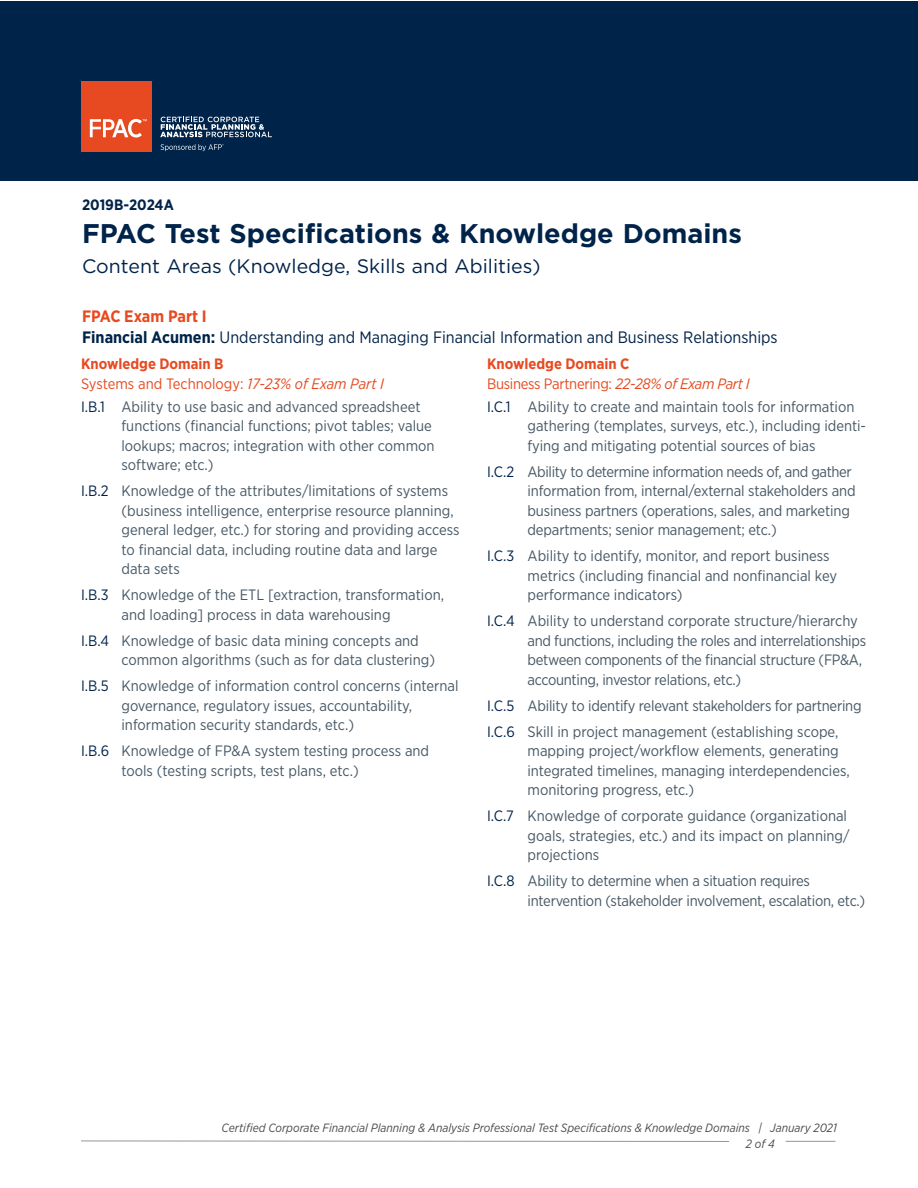
<style>
.page{position:relative;width:918px;height:1188px;background:#fff}
.page>*{position:absolute;margin:0;border:0;box-sizing:border-box;transform-origin:0 0}
.SubHead{font:700 27px "Gotham";color:#002349}
.SubHead-2{font:19.5px "Gotham";color:#002349}
.KSA_Exam_Part_Descri{font:16.5px "Gotham Narrow";color:#002349}
.KSA_Exam_Part{font:700 16.5px "Gotham Narrow";color:#e74a20}
.KSA_listing{font:15px/19.5px "Gotham Narrow";color:#475865}
.KSA_listing-2{font:15px/19.5px "Gotham Narrow";letter-spacing:-.02em;color:#475865}
.KSA_Domain_Descripti{font:15px "Gotham Narrow";color:#e74a20}
.KSA_Domain_Descripti-2{font:15px "Gotham Narrow";letter-spacing:-.02em;color:#e74a20}
.KSA_Domain{font:700 15px "Gotham Narrow";color:#e74a20}
.SubHead-3{font:700 15px "Gotham Narrow";color:#002349}
.t1{font:italic 12px/16.2px "Gotham Narrow";color:#4b4c4d}
.s1{font-weight:700}
.s2{font-style:italic}
.s3{color:#002349}
</style>
<div class="page">
<svg style="left:81px;top:1140px;width:648px;height:2px"></svg>
<hr style="left:786px;top:1141px;width:50px;height:1px;background:#939598">
<div style="left:1px;top:1px;width:917px;height:180px;background:#002349"></div>
<div style="left:81px;top:81px;width:70px;height:70px;background:#e74a20"></div>
<svg style="left:161px;top:144px;width:63px;height:7px"></svg>
<svg style="left:160px;top:117px;width:112px;height:20px"></svg>
<svg style="left:90px;top:119px;width:57px;height:19px"></svg>
<p class="SubHead-3" style="left:82px;top:195px;width:93px">2019B-2024A</p>
<p class="SubHead" style="left:82px;top:216px;width:661px">FPAC Test Specifications &amp; Knowledge Domains</p>
<p class="SubHead-2" style="left:82px;top:253px;width:460px">Content Areas (Knowledge, Skills and Abilities)</p>
<p class="KSA_Exam_Part" style="left:82px;top:305px;width:126px">FPAC Exam Part I</p>
<p class="KSA_Exam_Part_Descri" style="left:82px;top:327px;width:697px"><span class="s1">Financial Acumen:</span> Understanding and Managing Financial Information and Business Relationships</p>
<p class="KSA_Domain" style="left:81px;top:354px;width:144px">Knowledge Domain B</p>
<p class="KSA_Domain_Descripti" style="left:81px;top:374px;width:305px">Systems and Technology: <span class="s2">17-23% of Exam Part I</span></p>
<p class="KSA_listing" style="left:122px;top:396px;width:315px;text-indent:-40px"><span class="s3">I.B.1</span> Ability to use basic and advanced spreadsheet functions (financial functions; pivot tables; value lookups; macros; integration with other common software; etc.)</p>
<p class="KSA_listing" style="left:122px;top:481px;width:339px;text-indent:-40px"><span class="s3">I.B.2</span> Knowledge of the attributes/limitations of systems (business intelligence, enterprise resource planning, general ledger, etc.) for storing and providing access to financial data, including routine data and large data sets</p>
<p class="KSA_listing" style="left:122px;top:585px;width:324px;text-indent:-40px"><span class="s3">I.B.3</span> Knowledge of the ETL [extraction, transformation, and loading] process in data warehousing</p>
<p class="KSA_listing" style="left:122px;top:630px;width:315px;text-indent:-40px"><span class="s3">I.B.4</span> Knowledge of basic data mining concepts and common algorithms (such as for data clustering)</p>
<p class="KSA_listing" style="left:122px;top:676px;width:339px;text-indent:-40px"><span class="s3">I.B.5</span> Knowledge of information control concerns (internal governance, regulatory issues, accountability, information security standards, etc.)</p>
<p class="KSA_listing" style="left:122px;top:741px;width:309px;text-indent:-40px"><span class="s3">I.B.6</span> Knowledge of FP&amp;A system testing process and tools (testing scripts, test plans, etc.)</p>
<p class="KSA_Domain" style="left:487px;top:354px;width:144px">Knowledge Domain C</p>
<p class="KSA_Domain_Descripti-2" style="left:487px;top:374px;width:264px">Business Partnering: <span class="s2">22-28% of Exam Part I</span></p>
<p class="KSA_listing" style="left:528px;top:396px;width:340px;text-indent:-40px"><span class="s3">I.C.1</span> Ability to create and maintain tools for information gathering (templates, surveys, etc.), including identi&shy;fying and mitigating potential sources of bias</p>
<p class="KSA_listing" style="left:528px;top:461px;width:330px;text-indent:-40px"><span class="s3">I.C.2</span> Ability to determine information needs of, and gather information from, internal/external stakeholders and business partners (operations, sales, and marketing departments; senior management; etc.)</p>
<p class="KSA_listing" style="left:528px;top:546px;width:311px;text-indent:-40px"><span class="s3">I.C.3</span> Ability to identify, monitor, and report business metrics (including financial and nonfinancial key performance indicators)</p>
<p class="KSA_listing-2" style="left:528px;top:611px;width:340px;text-indent:-40px"><span class="s3">I.C.4</span> Ability to understand corporate structure/hierarchy and functions, including the roles and interrelationships between components of the financial structure (FP&amp;A, accounting, investor relations, etc.)</p>
<p class="KSA_listing" style="left:487px;top:695px;width:376px"><span class="s3">I.C.5</span> Ability to identify relevant stakeholders for partnering</p>
<p class="KSA_listing" style="left:528px;top:721px;width:324px;text-indent:-40px"><span class="s3">I.C.6</span> Skill in project management (establishing scope, mapping project/workflow elements, generating integrated timelines, managing interdependencies, monitoring progress, etc.)</p>
<p class="KSA_listing" style="left:528px;top:806px;width:324px;text-indent:-40px"><span class="s3">I.C.7</span> Knowledge of corporate guidance (organizational goals, strategies, etc.) and its impact on planning/ projections</p>
<p class="KSA_listing-2" style="left:528px;top:871px;width:339px;text-indent:-40px"><span class="s3">I.C.8</span> Ability to determine when a situation requires intervention (stakeholder involvement, escalation, etc.)</p>
<p class="t1" style="left:746px;top:1119px;width:93px;text-indent:-524px">Certified Corporate Financial Planning &amp; Analysis Professional Test Specifications &amp; Knowledge Domains | January 2021<br>2 of 4</p>
</div>
